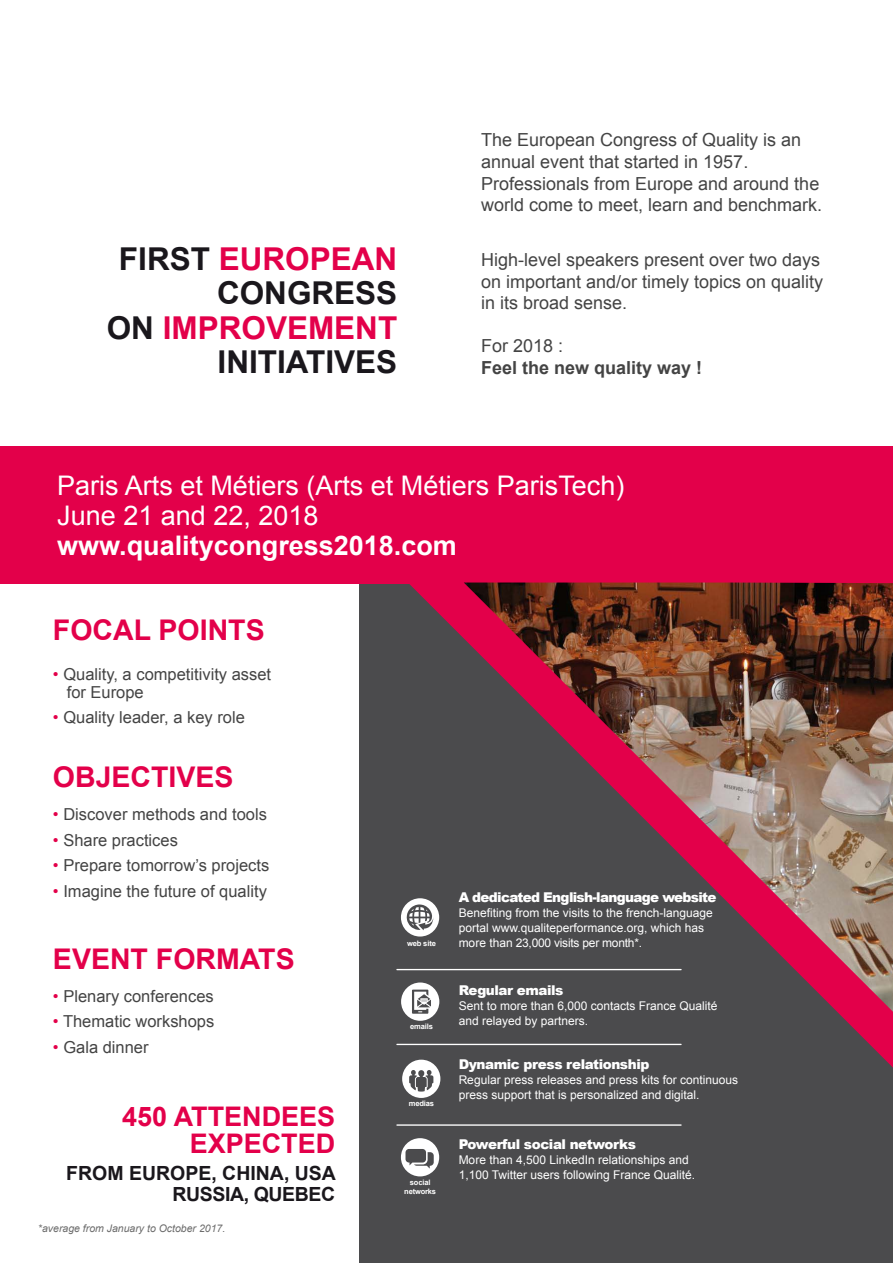
<style>
.page{position:relative;width:893px;height:1263px;background:#fff}
.page>*{position:absolute;margin:0;border:0;box-sizing:border-box;transform-origin:0 0}
.t1{font:700 31.5px/34.5px "Arial";color:#1a171c;text-align:right}
.t2{font:700 28.5px "Arial";color:#e3004a}
.t3{font:27px/30px "Arial";color:#fff}
.t4{font:700 27px "Arial";color:#fff}
.t5{font:700 27px/27px "Arial";color:#e3004a;text-align:right}
.t6{font:700 19.5px/21px "Arial";color:#1a171c;text-align:right}
.t7{font:18px/21.6px "Arial";color:#444}
.t8{font:700 18px "Arial";color:#444}
.t9{font:16.5px/18px "Arial";color:#444}
.t10{font:900 13.5px "Arial";letter-spacing:-.03em;color:#fff}
.t11{font:900 13.5px "Arial";letter-spacing:-.05em;color:#fff}
.t12{font:12px/15px "Arial";color:#fff}
.t13{font:italic 10.5px "Arial";color:#6b6b6b}
.t14{font:700 7.5px/9px "Arial";letter-spacing:-.02em;color:#fff;text-align:center}
.s1{color:#e3004a}
</style>
<div class="page">
<div style="left:360px;top:581px;width:533px;height:682px;background:#4b4b4d"></div>
<svg style="left:402px;top:1065px;width:38px;height:33px"></svg>
<hr style="left:396px;top:969px;width:286px;height:1px;background:#fff">
<hr style="left:396px;top:1044px;width:286px;height:1px;background:#fff">
<hr style="left:396px;top:1124px;width:286px;height:2px;background:#fff">
<svg style="left:408px;top:583px;width:485px;height:497px"></svg>
<div style="left:0;top:446px;width:893px;height:137px;background:#e3004a"></div>
<img style="left:464px;top:582px;width:429px;height:430px">
<div style="left:401px;top:1138px;width:38px;height:38px;background:#fff;border-radius:50%"></div>
<svg style="left:405px;top:1149px;width:29px;height:19px"></svg>
<div style="left:401px;top:982px;width:38px;height:39px;background:#fff;border-radius:50%"></div>
<svg style="left:412px;top:989px;width:19px;height:25px"></svg>
<div style="left:401px;top:898px;width:38px;height:38px;background:#fff;border-radius:50%"></div>
<svg style="left:407px;top:904px;width:26px;height:26px"></svg>
<h1 class="t1" style="left:107px;top:242px;width:292px">FIRST <span class="s1">EUROPEAN<br></span>CONGRESS<br>ON <span class="s1">IMPROVEMENT<br></span>INITIATIVES</h1>
<h3 class="t7" style="left:481px;top:129px;width:343px">The European Congress of Quality is an annual event that started in 1957.<br>Professionals from Europe and around the world come to meet, learn and benchmark.</h3>
<h3 class="t7" style="left:481px;top:249px;width:344px">High-level speakers present over two days on important and/or timely topics on quality in its broad sense.</h3>
<h3 class="t7" style="left:481px;top:335px;width:84px">For 2018 :</h3>
<h3 class="t8" style="left:481px;top:356px;width:223px">Feel the new quality way !</h3>
<h3 class="t3" style="left:57px;top:470px;width:569px">Paris Arts et Métiers (Arts et Métiers ParisTech)<br>June 21 and 22, 2018</h3>
<h3 class="t4" style="left:57px;top:527px;width:401px">www.qualitycongress2018.com</h3>
<h2 class="t2" style="left:53px;top:611px;width:213px">FOCAL POINTS</h2>
<h3 class="t9" style="left:67px;top:665px;width:206px;text-indent:-14px"><span class="s1">•</span> Quality, a competitivity asset for Europe</h3>
<h3 class="t9" style="left:53px;top:708px;width:193px"><span class="s1">•</span> Quality leader, a key role</h3>
<h2 class="t2" style="left:53px;top:758px;width:182px">OBJECTIVES</h2>
<h3 class="t9" style="left:53px;top:805px;width:215px"><span class="s1">•</span> Discover methods and tools</h3>
<h3 class="t9" style="left:53px;top:831px;width:126px"><span class="s1">•</span> Share practices</h3>
<h3 class="t9" style="left:53px;top:856px;width:218px"><span class="s1">•</span> Prepare tomorrow’s projects</h3>
<h3 class="t9" style="left:53px;top:882px;width:215px"><span class="s1">•</span> Imagine the future of quality</h3>
<p class="t11" style="left:459px;top:888px;width:259px">A dedicated English-language website</p>
<p class="t12" style="left:459px;top:906px;width:256px">Benefiting from the visits to the french-language portal www.qualiteperformance.org, which has more than 23,000 visits per month*.</p>
<p class="t10" style="left:459px;top:980px;width:106px">Regular emails</p>
<p class="t12" style="left:459px;top:998px;width:260px">Sent to more than 6,000 contacts France Qualité and relayed by partners.</p>
<p class="t10" style="left:459px;top:1054px;width:192px">Dynamic press relationship</p>
<p class="t12" style="left:459px;top:1072px;width:281px">Regular press releases and press kits for continuous press support that is personalized and digital.</p>
<p class="t10" style="left:459px;top:1134px;width:179px">Powerful social networks</p>
<p class="t12" style="left:459px;top:1152px;width:238px">More than 4,500 LinkedIn relationships and<br>1,100 Twitter users following France Qualité.</p>
<p class="t14" style="left:407px;top:939px;width:30px">web site</p>
<h2 class="t2" style="left:53px;top:940px;width:243px">EVENT FORMATS</h2>
<h3 class="t9" style="left:53px;top:987px;width:162px"><span class="s1">•</span> Plenary conferences</h3>
<h3 class="t9" style="left:53px;top:1012px;width:163px"><span class="s1">•</span> Thematic workshops</h3>
<h3 class="t9" style="left:53px;top:1038px;width:97px"><span class="s1">•</span> Gala dinner</h3>
<p class="t14" style="left:410px;top:1022px;width:24px">emails</p>
<p class="t14" style="left:409px;top:1099px;width:27px">medias</p>
<h3 class="t5" style="left:122px;top:1103px;width:215px">450 ATTENDEES<br>EXPECTED</h3>
<h3 class="t6" style="left:66px;top:1163px;width:271px">FROM EUROPE, CHINA, USA<br>RUSSIA, QUEBEC</h3>
<p class="t14" style="left:404px;top:1178px;width:33px">social networks</p>
<p class="t13" style="left:38px;top:1221px;width:189px">*average from January to October 2017.</p>
</div>
